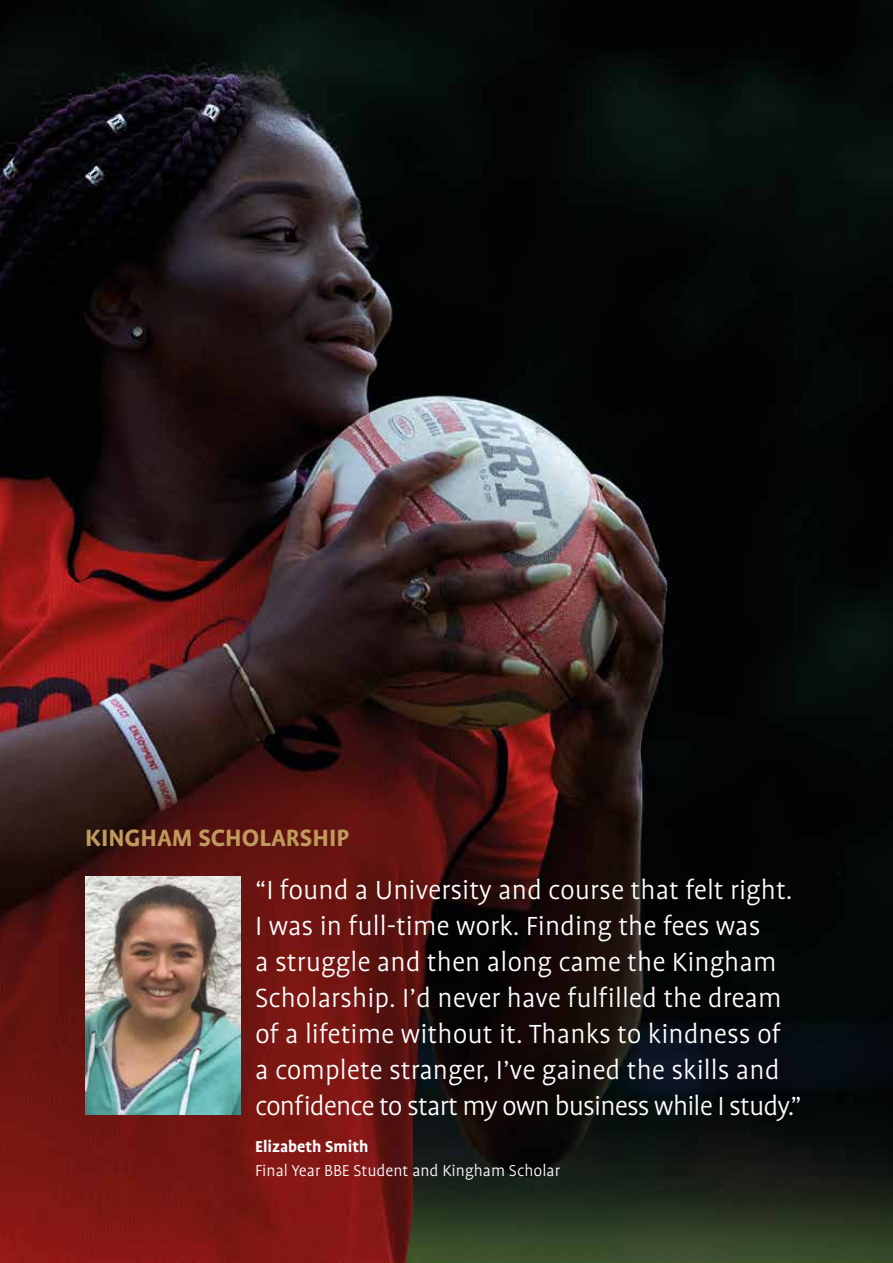
<style>
.page{position:relative;width:893px;height:1263px;background:#fff}
.page>*{position:absolute;margin:0;border:0;box-sizing:border-box;transform-origin:0 0}
.t1{font:300 30px/36px "Profile";color:#fff}
.t2{font:700 27px "Profile";color:#c09a5d}
.t3{font:300 18px "Profile";color:#fff}
.t4{font:700 18px "Profile";color:#fff}
</style>
<div class="page">
<img style="left:0;top:0;width:893px;height:1263px">
<img style="left:85px;top:877px;width:156px;height:237px">
<p class="t2" style="left:85px;top:823px;width:266px">KINGHAM SCHOLARSHIP</p>
<p class="t1" style="left:255px;top:872px;width:548px">“I found a University and course that felt right.<br>I was in full-time work. Finding the fees was<br>a struggle and then along came the Kingham Scholarship. I’d never have fulfilled the dream of a lifetime without it. Thanks to kindness of a complete stranger, I’ve gained the skills and confidence to start my own business while I study.”</p>
<p class="t4" style="left:255px;top:1136px;width:115px">Elizabeth Smith</p>
<p class="t3" style="left:255px;top:1161px;width:306px">Final Year BBE Student and Kingham Scholar</p>
</div>
